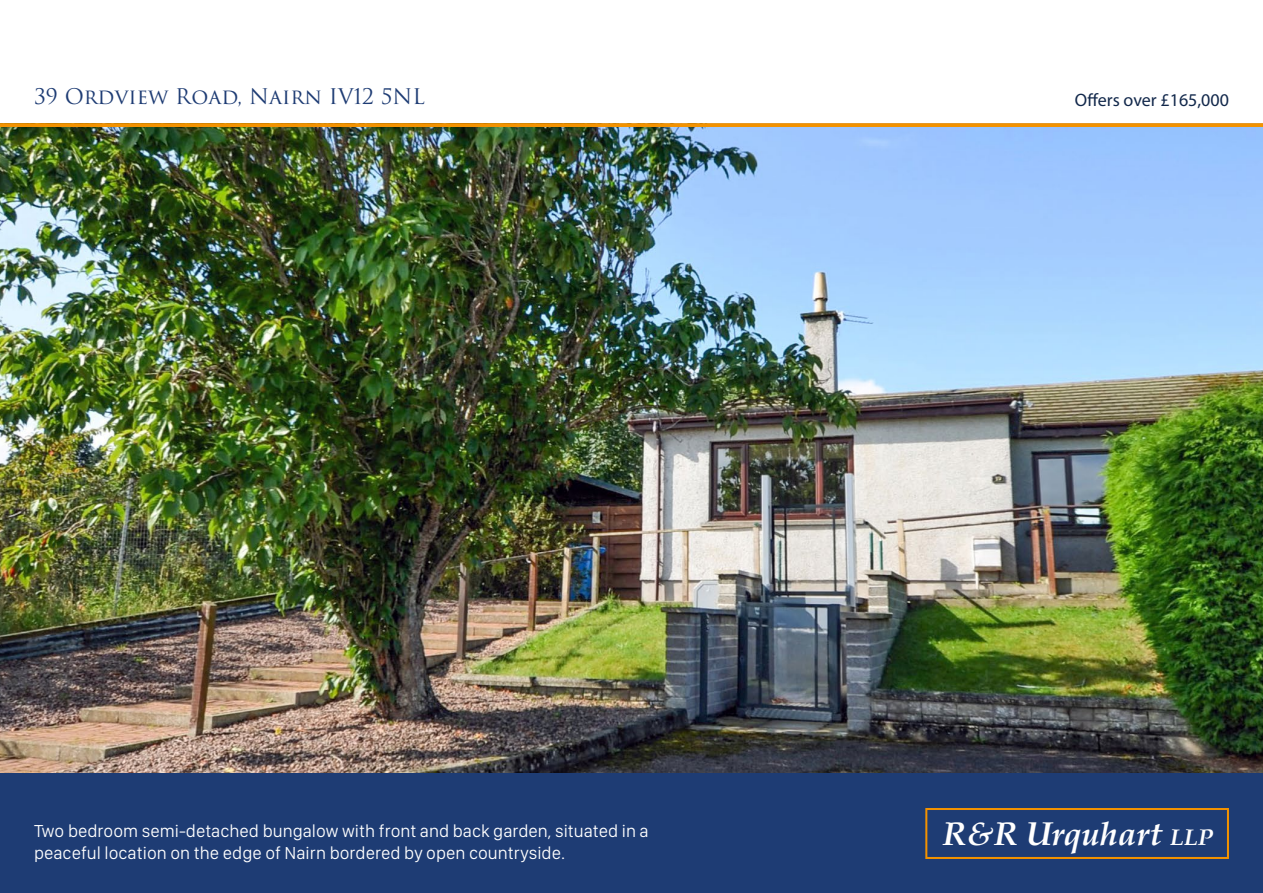
<style>
.page{position:relative;width:1263px;height:893px;background:#fff}
.page>*{position:absolute;margin:0;border:0;box-sizing:border-box;transform-origin:0 0}
.t1{font:italic 700 33px "Palatino";color:#fff}
.t2{font:21px "Trajan Pro 3";color:#1e3c74}
.t3{font:300 18px/21.6px "SF Compact Display";color:#fff}
.t4{font:18px "Myriad Pro";color:#12284b}
.s1{font-size:22.95px}
</style>
<div class="page">
<img style="left:0;top:127px;width:1263px;height:647px">
<hr style="left:0;top:124px;width:1263px;height:3px;background:#f39200">
<div style="left:0;top:774px;width:1263px;height:119px;background:#1e3c74"></div>
<div style="left:925px;top:808px;width:304px;height:51px;border:2px solid #f39200"></div>
<p class="t2" style="left:34px;top:82px;width:392px">39 Ordview Road, Nairn IV12 5NL</p>
<p class="t3" style="left:34px;top:820px;width:616px">Two bedroom semi-detached bungalow with front and back garden, situated in a peaceful location on the edge of Nairn bordered by open countryside.</p>
<p class="t4" style="left:1075px;top:89px;width:156px">Offers over £165,000</p>
<h1 class="t1" style="left:942px;top:806px;width:272px">R&amp;R Urquhart <span class="s1">LLP</span></h1>
</div>
